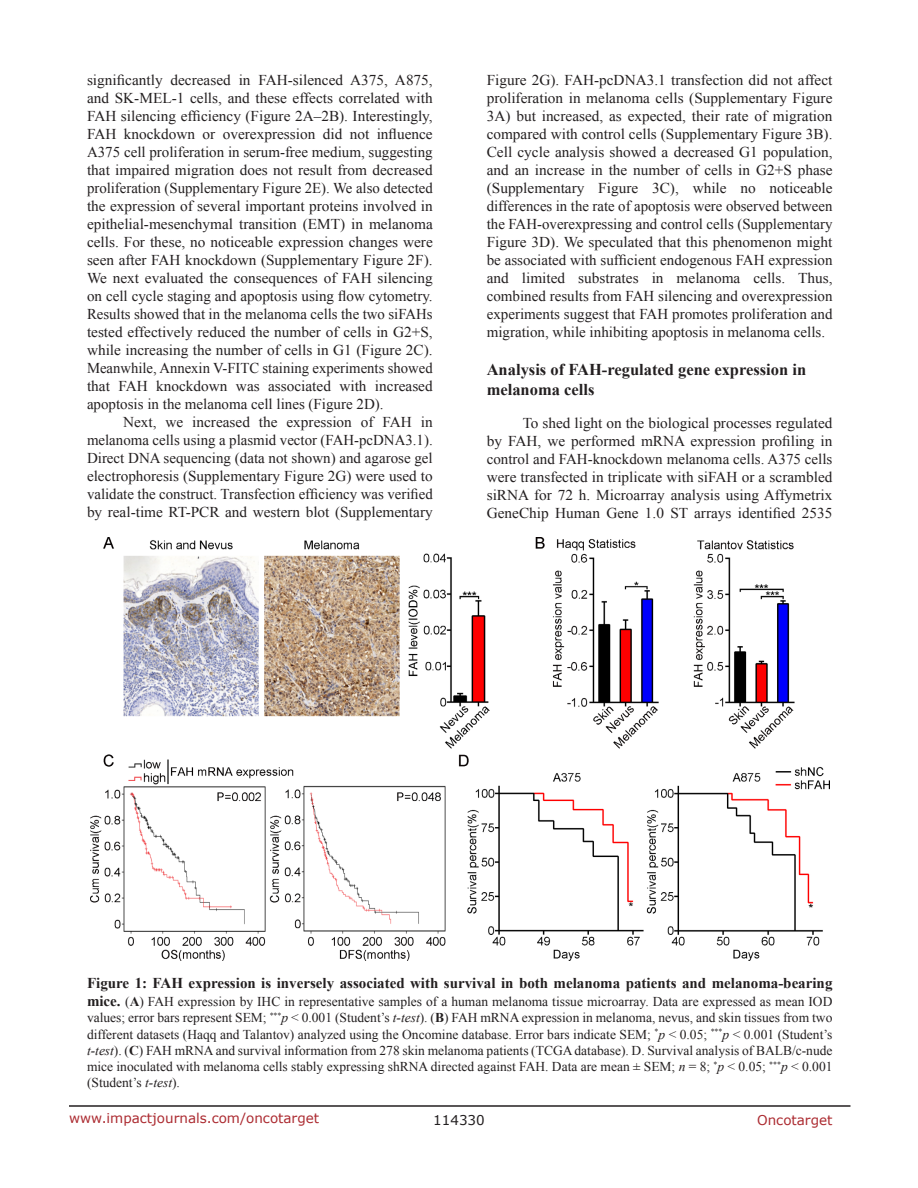
<style>
.page{position:relative;width:918px;height:1188px;background:#fff}
.page>*{position:absolute;margin:0;border:0;box-sizing:border-box;transform-origin:0 0}
.SubHeading_middle{font:700 16.5px/19.8px "Times New Roman";color:#231f20}
.BodyText{font:15px/18px "Times New Roman";color:#231f20;text-align:justify}
.FigureText{font:700 15px "Times New Roman";color:#231f20}
.FigureText-2{font:13.5px/16.2px "Times New Roman";color:#231f20;text-align:justify}
.t1{font:13.5px "Verdana";color:#ac2b31}
.t2{font:13.5px "Verdana";color:#231f20}
.s1{font-weight:700;font-size:15px}
.s2{font-weight:700}
.s3{font-style:italic}
</style>
<div class="page">
<hr style="left:69px;top:1105px;width:781px;height:2px;background:#231f20">
<img style="left:90px;top:538px;width:739px;height:422px">
<p class="BodyText" style="left:87px;top:71px;width:347px">significantly decreased in FAH-silenced A375, A875, and SK-MEL-1 cells, and these effects correlated with FAH silencing efficiency (Figure 2A–2B). Interestingly, FAH knockdown or overexpression did not influence A375 cell proliferation in serum-free medium, suggesting that impaired migration does not result from decreased proliferation (Supplementary Figure 2E). We also detected the expression of several important proteins involved in epithelial-mesenchymal transition (EMT) in melanoma cells. For these, no noticeable expression changes were seen after FAH knockdown (Supplementary Figure 2F).<br>We next evaluated the consequences of FAH silencing on cell cycle staging and apoptosis using flow cytometry.<br>Results showed that in the melanoma cells the two siFAHs tested effectively reduced the number of cells in G2+S, while increasing the number of cells in G1 (Figure 2C).<br>Meanwhile, Annexin V-FITC staining experiments showed that FAH knockdown was associated with increased apoptosis in the melanoma cell lines (Figure 2D).</p>
<p class="BodyText" style="left:87px;top:413px;width:347px;text-indent:36px">Next, we increased the expression of FAH in melanoma cells using a plasmid vector (FAH-pcDNA3.1).<br>Direct DNA sequencing (data not shown) and agarose gel electrophoresis (Supplementary Figure 2G) were used to validate the construct. Transfection efficiency was verified by real-time RT-PCR and western blot (Supplementary</p>
<p class="BodyText" style="left:487px;top:71px;width:347px">Figure 2G). FAH-pcDNA3.1 transfection did not affect proliferation in melanoma cells (Supplementary Figure 3A) but increased, as expected, their rate of migration compared with control cells (Supplementary Figure 3B).<br>Cell cycle analysis showed a decreased G1 population, and an increase in the number of cells in G2+S phase (Supplementary Figure 3C), while no noticeable differences in the rate of apoptosis were observed between the FAH-overexpressing and control cells (Supplementary Figure 3D). We speculated that this phenomenon might be associated with sufficient endogenous FAH expression and limited substrates in melanoma cells. Thus, combined results from FAH silencing and overexpression experiments suggest that FAH promotes proliferation and migration, while inhibiting apoptosis in melanoma cells.</p>
<p class="SubHeading_middle" style="left:487px;top:359px;width:321px">Analysis of FAH-regulated gene expression in melanoma cells</p>
<p class="BodyText" style="left:487px;top:414px;width:347px;text-indent:36px">To shed light on the biological processes regulated by FAH, we performed mRNA expression profiling in control and FAH-knockdown melanoma cells. A375 cells were transfected in triplicate with siFAH or a scrambled siRNA for 72 h. Microarray analysis using Affymetrix GeneChip Human Gene 1.0 ST arrays identified 2535</p>
<p class="FigureText" style="left:87px;top:973px;width:747px">Figure 1: FAH expression is inversely associated with survival in both melanoma patients and melanoma-bearing</p>
<p class="FigureText-2" style="left:87px;top:993px;width:747px"><span class="s1">mice.</span> (<span class="s2">A</span>) FAH expression by IHC in representative samples of a human melanoma tissue microarray. Data are expressed as mean IOD values; error bars represent SEM; <sup>***</sup><span class="s3">p</span> &lt; 0.001 (Student’s <span class="s3">t-test</span>). (<span class="s2">B</span>) FAH mRNA expression in melanoma, nevus, and skin tissues from two different datasets (Haqq and Talantov) analyzed using the Oncomine database. Error bars indicate SEM; <sup>*</sup><span class="s3">p</span> &lt; 0.05; <sup>***</sup><span class="s3">p</span> &lt; 0.001 (Student’s <span class="s3">t-test</span>). (<span class="s2">C</span>) FAH mRNA and survival information from 278 skin melanoma patients (TCGA database). D. Survival analysis of BALB/c-nude mice inoculated with melanoma cells stably expressing shRNA directed against FAH. Data are mean ± SEM; <span class="s3">n</span> = 8; <sup>*</sup><span class="s3">p</span> &lt; 0.05; <sup>***</sup><span class="s3">p</span> &lt; 0.001 (Student’s <span class="s3">t-test</span>).</p>
<p class="t1" style="left:69px;top:1109px;width:252px">www.impactjournals.com/oncotarget</p>
<p class="t2" style="left:433px;top:1111px;width:53px">114330</p>
<p class="t1" style="left:757px;top:1111px;width:77px">Oncotarget</p>
</div>
